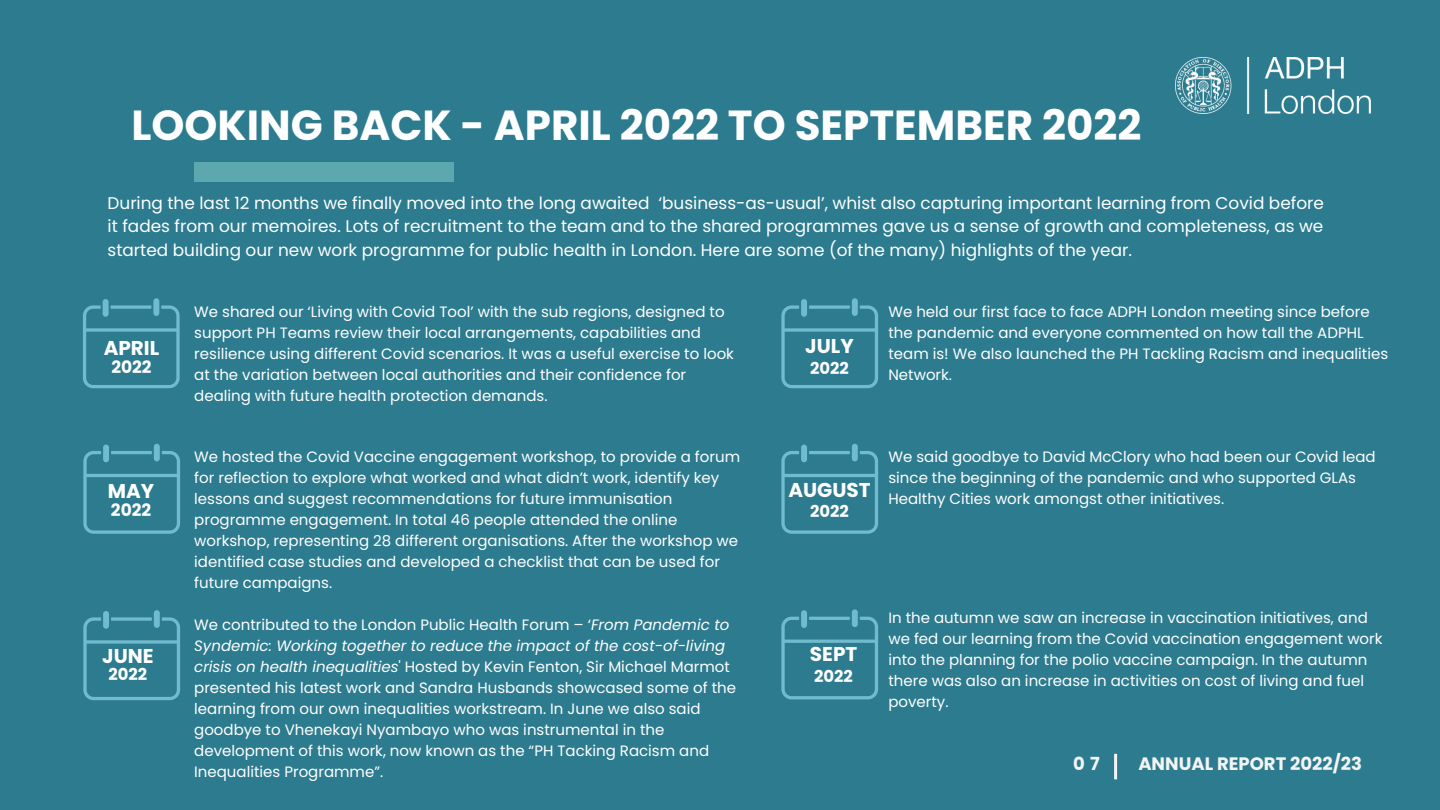
<style>
.page{position:relative;width:1440px;height:810px;background:#2c7b8f}
.page>*{position:absolute;margin:0;border:0;box-sizing:border-box;transform-origin:0 0}
.t1{font:700 42px "Poppins";color:#fff}
.t2{font:700 20px "Poppins";color:#fff}
.t3{font:700 18px "Poppins";color:#f4f4f4}
.t4{font:700 17px "Poppins";color:#fff}
.t5{font:16.9px/23.2px "Poppins";color:#fff;text-align:justify}
.t6{font:700 16.4px "Poppins";color:#fff}
.t7{font:15px/21px "Poppins";color:#fff}
.s1{font-style:italic}
</style>
<div class="page">
<div style="left:194px;top:162px;width:259px;height:20px;background:#5da8af"></div>
<img style="left:1176px;top:57px;width:195px;height:56px">
<svg style="left:83px;top:305px;width:97px;height:83px"></svg>
<div style="left:103px;top:299px;width:6px;height:18px;background:#72bbce;border-radius:3px"></div>
<div style="left:153px;top:298px;width:6px;height:18px;background:#72bbce;border-radius:3px"></div>
<svg style="left:83px;top:451px;width:97px;height:83px"></svg>
<div style="left:103px;top:445px;width:6px;height:17px;background:#72bbce;border-radius:3px"></div>
<div style="left:154px;top:444px;width:6px;height:17px;background:#72bbce;border-radius:3px"></div>
<svg style="left:83px;top:617px;width:97px;height:83px"></svg>
<div style="left:103px;top:611px;width:6px;height:18px;background:#72bbce;border-radius:3px"></div>
<div style="left:154px;top:610px;width:6px;height:18px;background:#72bbce;border-radius:3px"></div>
<svg style="left:781px;top:305px;width:97px;height:83px"></svg>
<div style="left:801px;top:299px;width:6px;height:18px;background:#72bbce;border-radius:3px"></div>
<div style="left:852px;top:298px;width:6px;height:18px;background:#72bbce;border-radius:3px"></div>
<svg style="left:781px;top:451px;width:97px;height:83px"></svg>
<div style="left:801px;top:445px;width:6px;height:17px;background:#72bbce;border-radius:3px"></div>
<div style="left:852px;top:444px;width:6px;height:17px;background:#72bbce;border-radius:3px"></div>
<svg style="left:781px;top:617px;width:97px;height:82px"></svg>
<div style="left:801px;top:610px;width:6px;height:18px;background:#72bbce;border-radius:3px"></div>
<div style="left:852px;top:609px;width:6px;height:18px;background:#72bbce;border-radius:3px"></div>
<hr style="left:1114px;top:754px;width:3px;height:25px;background:#f4f4f4">
<p class="t1" style="left:132px;top:96px;width:1012px">LOOKING BACK - APRIL 2022 TO SEPTEMBER 2022</p>
<p class="t5" style="left:108px;top:192px;width:1218px">During the last 12 months we finally moved into the long awaited ‘business-as-usual’, whist also capturing important learning from Covid before it fades from our memoires. Lots of recruitment to the team and to the shared programmes gave us a sense of growth and completeness, as we started building our new work programme for public health in London. Here are some (of the many) highlights of the year.</p>
<p class="t2" style="left:104px;top:334px;width:57px">APRIL</p>
<p class="t4" style="left:111px;top:355px;width:42px">2022</p>
<p class="t7" style="left:194px;top:301px;width:541px">We shared our ‘Living with Covid Tool’ with the sub regions, designed to support PH Teams review their local arrangements, capabilities and resilience using different Covid scenarios. It was a useful exercise to look at the variation between local authorities and their confidence for dealing with future health protection demands.</p>
<p class="t2" style="left:805px;top:332px;width:50px">JULY</p>
<p class="t6" style="left:810px;top:356px;width:40px">2022</p>
<p class="t7" style="left:888px;top:301px;width:501px">We held our first face to face ADPH London meeting since before the pandemic and everyone commented on how tall the ADPHL team is! We also launched the PH Tackling Racism and inequalities Network.</p>
<p class="t2" style="left:108px;top:477px;width:48px">MAY</p>
<p class="t4" style="left:111px;top:498px;width:42px">2022</p>
<p class="t7" style="left:194px;top:447px;width:547px">We hosted the Covid Vaccine engagement workshop, to provide a forum for reflection to explore what worked and what didn’t work, identify key lessons and suggest recommendations for future immunisation programme engagement. In total 46 people attended the online workshop, representing 28 different organisations. After the workshop we identified case studies and developed a checklist that can be used for future campaigns.</p>
<p class="t2" style="left:788px;top:476px;width:84px">AUGUST</p>
<p class="t6" style="left:810px;top:500px;width:40px">2022</p>
<p class="t7" style="left:888px;top:447px;width:489px">We said goodbye to David McClory who had been our Covid lead since the beginning of the pandemic and who supported GLAs<br>Healthy Cities work amongst other initiatives.</p>
<p class="t2" style="left:102px;top:642px;width:53px">JUNE</p>
<p class="t6" style="left:109px;top:663px;width:40px">2022</p>
<p class="t7" style="left:194px;top:615px;width:543px">We contributed to the London Public Health Forum – ‘<span class="s1">From Pandemic to Syndemic: Working together to reduce the impact of the cost-of-living crisis on health inequalities</span>' Hosted by Kevin Fenton, Sir Michael Marmot presented his latest work and Sandra Husbands showcased some of the learning from our own inequalities workstream. In June we also said goodbye to Vhenekayi Nyambayo who was instrumental in the development of this work, now known as the “PH Tacking Racism and Inequalities Programme”.</p>
<p class="t2" style="left:810px;top:640px;width:49px">SEPT</p>
<p class="t6" style="left:814px;top:664px;width:40px">2022</p>
<p class="t7" style="left:888px;top:607px;width:496px">In the autumn we saw an increase in vaccination initiatives, and we fed our learning from the Covid vaccination engagement work into the planning for the polio vaccine campaign. In the autumn there was also an increase in activities on cost of living and fuel poverty.</p>
<p class="t3" style="left:1073px;top:751px;width:28px">0 7</p>
<p class="t3" style="left:1138px;top:751px;width:225px">ANNUAL REPORT 2022/23</p>
</div>
